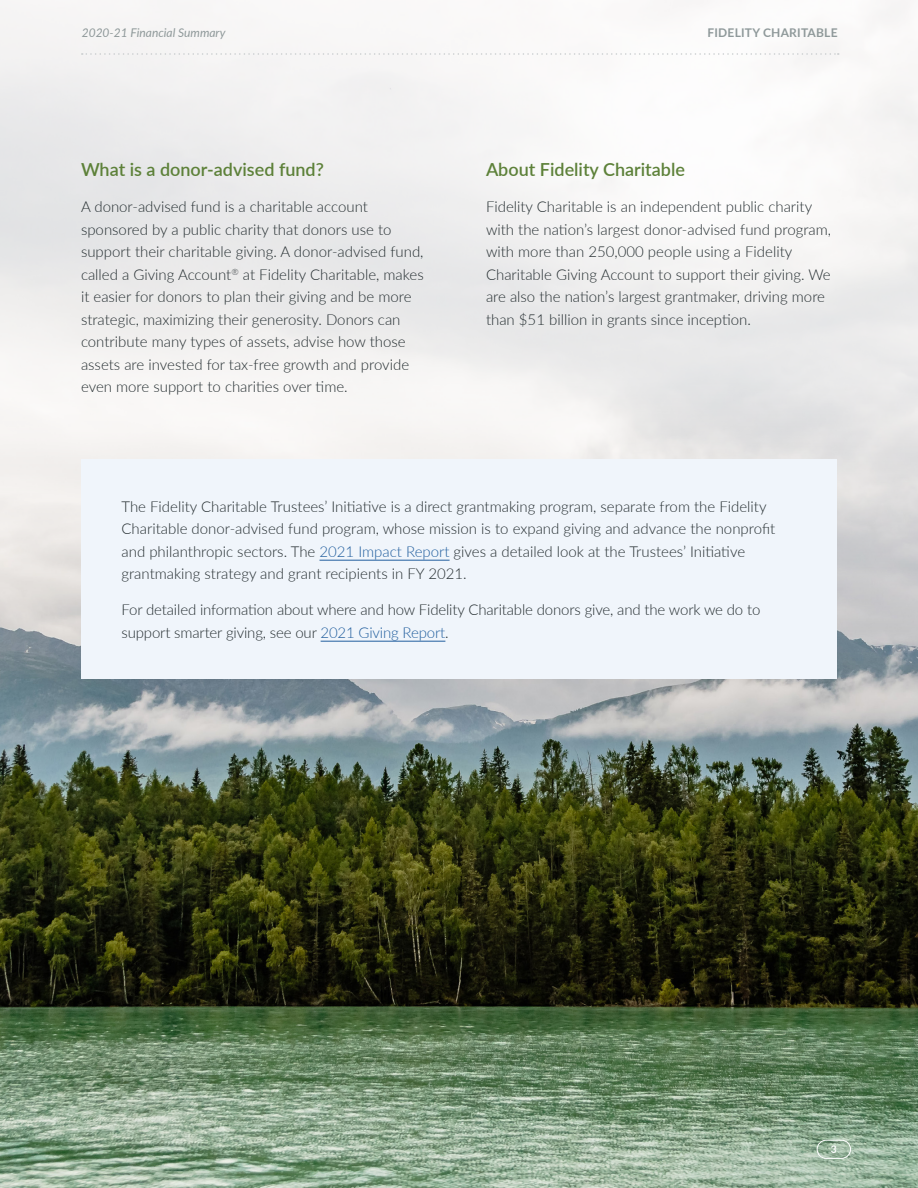
<style>
.page{position:relative;width:918px;height:1188px;background:#fff}
.page>*{position:absolute;margin:0;border:0;box-sizing:border-box;transform-origin:0 0}
.t1{font:600 18px "Lato";color:#5d8139}
.t2{font:300 15px/22.5px "Lato";color:#242d30}
.t3{font:italic 12px "Lato";color:#8f999a}
.t4{font:700 12px "Lato";letter-spacing:.02em;color:#8f999a}
.t5{font:700 10.5px "Lato";color:#fff}
.s1{color:#215e9e}
</style>
<div class="page">
<img style="left:0;top:0;width:918px;height:1188px">
<div style="left:81px;top:459px;width:756px;height:219px;background:#f0f5fb"></div>
<hr style="left:320px;top:560px;width:130px;height:1px;background:#215e9e">
<hr style="left:321px;top:641px;width:124px;height:1px;background:#215e9e">
<div style="left:817px;top:1140px;width:34px;height:19px;border:1px solid #fff;border-radius:9px"></div>
<svg style="left:82px;top:53px;width:757px;height:2px"></svg>
<p class="t3" style="left:82px;top:24px;width:145px">2020-21 Financial Summary</p>
<p class="t4" style="left:707px;top:23px;width:132px">FIDELITY CHARITABLE</p>
<p class="t1" style="left:81px;top:157px;width:244px">What is a donor-advised fund?</p>
<p class="t2" style="left:81px;top:195px;width:344px">A donor-advised fund is a charitable account sponsored by a public charity that donors use to support their charitable giving. A donor-advised fund, called a Giving Account<sup>®</sup> at Fidelity Charitable, makes it easier for donors to plan their giving and be more strategic, maximizing their generosity. Donors can contribute many types of assets, advise how those assets are invested for tax-free growth and provide even more support to charities over time.</p>
<p class="t1" style="left:486px;top:157px;width:200px">About Fidelity Charitable</p>
<p class="t2" style="left:486px;top:195px;width:347px">Fidelity Charitable is an independent public charity with the nation’s largest donor-advised fund program, with more than 250,000 people using a Fidelity Charitable Giving Account to support their giving. We are also the nation’s largest grantmaker, driving more than $51 billion in grants since inception.</p>
<p class="t2" style="left:121px;top:494px;width:655px">The Fidelity Charitable Trustees’ Initiative is a direct grantmaking program, separate from the Fidelity Charitable donor-advised fund program, whose mission is to expand giving and advance the nonprofit and philanthropic sectors. The <span class="s1">2021 Impact Report</span> gives a detailed look at the Trustees’ Initiative grantmaking strategy and grant recipients in FY 2021.</p>
<p class="t2" style="left:121px;top:598px;width:640px">For detailed information about where and how Fidelity Charitable donors give, and the work we do to support smarter giving, see our <span class="s1">2021 Giving Report</span>.</p>
<p class="t5" style="left:831px;top:1141px;width:8px">3</p>
</div>
